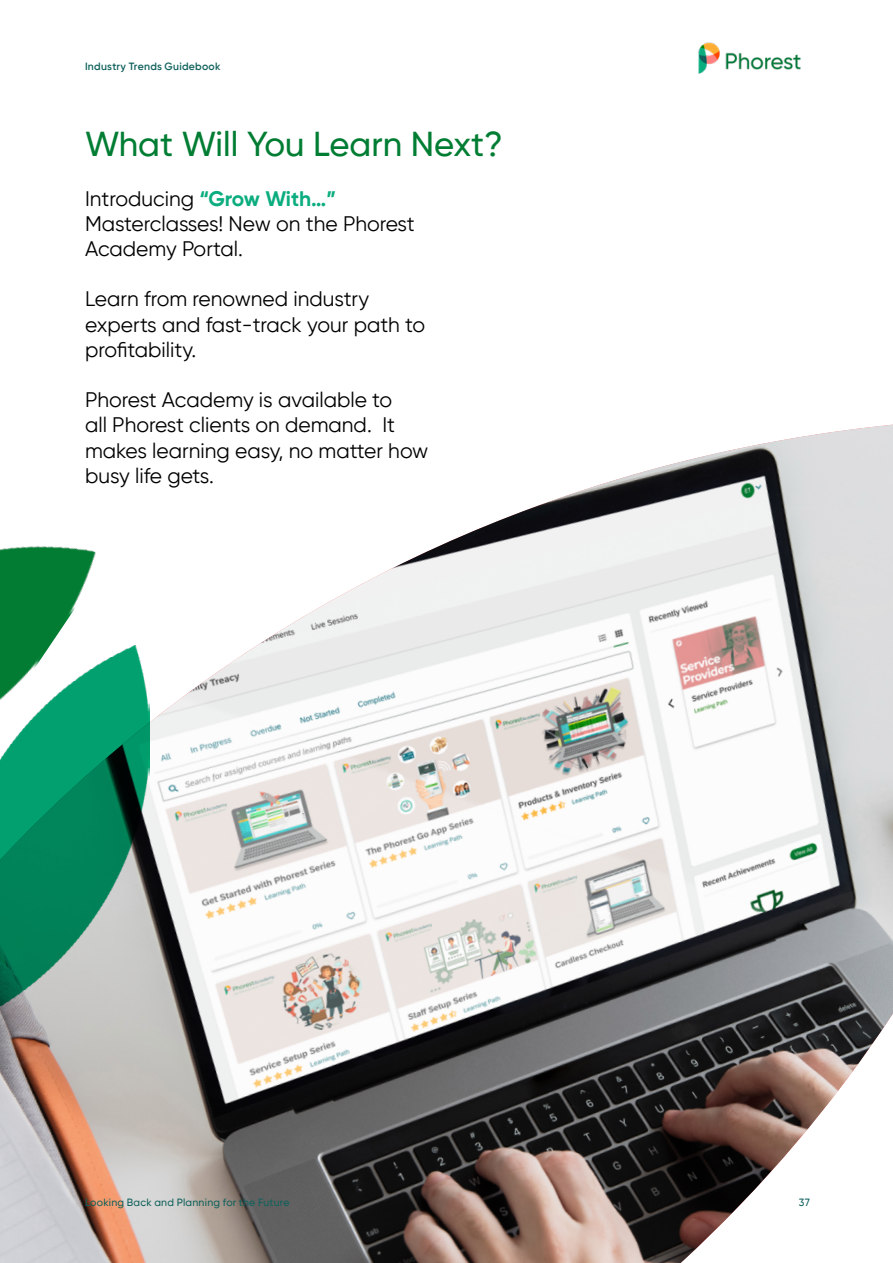
<style>
.page{position:relative;width:893px;height:1263px;background:#fff}
.page>*{position:absolute;margin:0;border:0;box-sizing:border-box;transform-origin:0 0}
.t1{font:500 34.5px "Gilroy";color:#007d33}
.t2{font:21px/25.2px "Gilroy";color:#000}
.t3{font:500 10.5px "Gilroy";letter-spacing:.02em;color:#0f615c}
.t4{font:600 10.5px "Gilroy";letter-spacing:.02em;color:#0f615c}
.s1{font-weight:700;color:#0bad7f}
</style>
<div class="page">
<img style="left:698px;top:42px;width:103px;height:32px">
<img style="left:0;top:425px;width:893px;height:838px">
<img style="left:0;top:475px;width:107px;height:170px">
<img style="left:0;top:645px;width:150px;height:381px">
<p class="t4" style="left:85px;top:60px;width:137px">Industry Trends Guidebook</p>
<h1 class="t1" style="left:85px;top:123px;width:419px">What Will You Learn Next?</h1>
<p class="t2" style="left:85px;top:185px;width:331px">Introducing <span class="s1">“Grow With…”<br></span>Masterclasses! New on the Phorest<br>Academy Portal.</p>
<p class="t2" style="left:85px;top:286px;width:342px">Learn from renowned industry experts and fast-track your path to profitability.</p>
<p class="t2" style="left:85px;top:387px;width:345px">Phorest Academy is available to<br>all Phorest clients on demand. It makes learning easy, no matter how busy life gets.</p>
<p class="t3" style="left:85px;top:1196px;width:206px">Looking Back and Planning for the Future</p>
<p class="t3" style="left:799px;top:1196px;width:12px">37</p>
</div>
